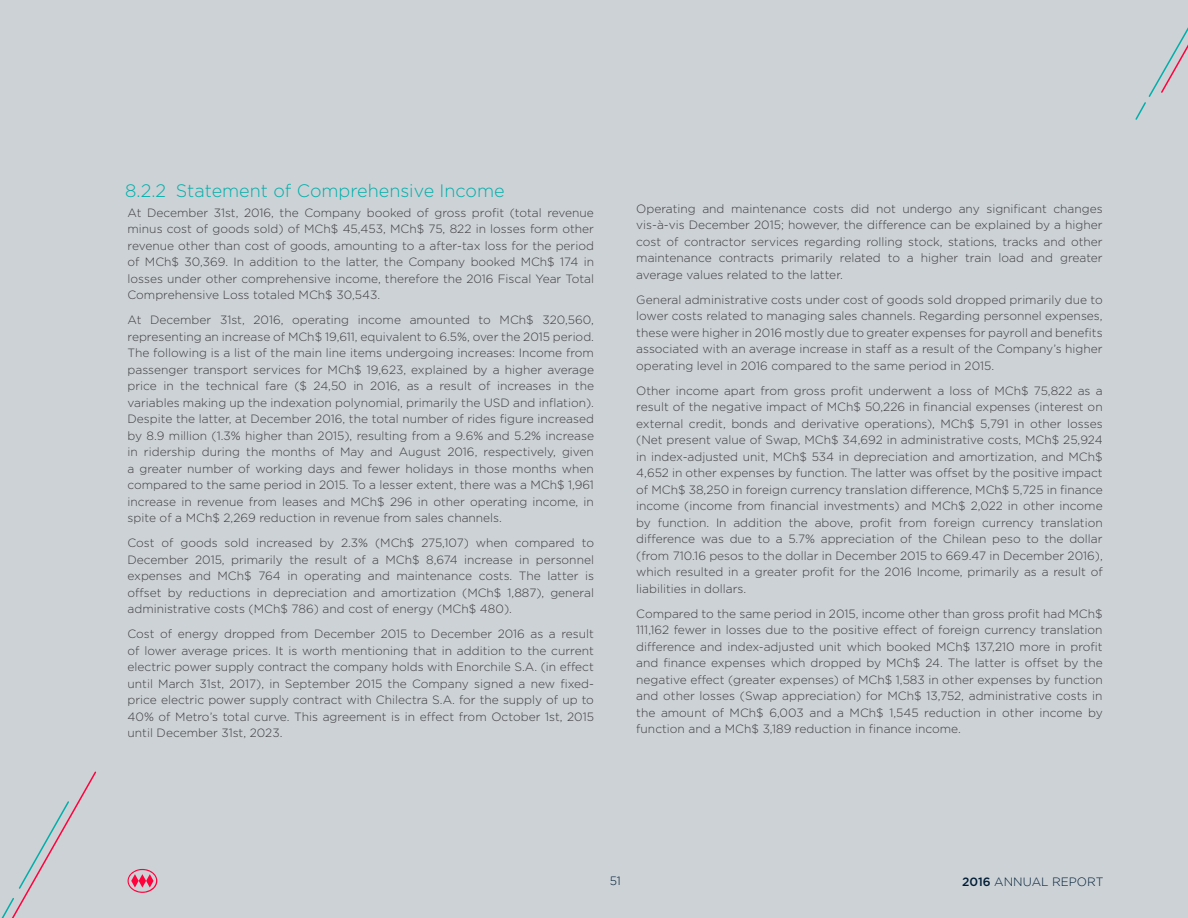
<style>
.page{position:relative;width:1188px;height:918px;background:#ccd2d6}
.page>*{position:absolute;margin:0;border:0;box-sizing:border-box;transform-origin:0 0}
.t1{font:300 18px "Gotham";color:#00afaa}
.t2{font:300 12px/16.5px "Gotham";color:#3e3d40;text-align:justify}
.t3{font:300 12px "Gotham";color:#001d36}
.s1{font-weight:500}
</style>
<div class="page">
<svg style="left:128px;top:869px;width:29px;height:24px"></svg>
<svg style="left:1135px;top:27px;width:53px;height:93px"></svg>
<svg style="left:1px;top:771px;width:95px;height:147px"></svg>
<h1 class="t1" style="left:125px;top:181px;width:381px">8.2.2 Statement of Comprehensive Income</h1>
<p class="t2" style="left:128px;top:204px;width:468px">At December 31st, 2016, the Company booked of gross profit (total revenue minus cost of goods sold) of MCh$ 45,453, MCh$ 75, 822 in losses form other revenue other than cost of goods, amounting to a after-tax loss for the period of MCh$ 30,369. In addition to the latter, the Company booked MCh$ 174 in losses under other comprehensive income, therefore the 2016 Fiscal Year Total Comprehensive Loss totaled MCh$ 30,543.</p>
<p class="t2" style="left:128px;top:312px;width:468px">At December 31st, 2016, operating income amounted to MCh$ 320,560, representing an increase of MCh$ 19,611, equivalent to 6.5%, over the 2015 period.<br>The following is a list of the main line items undergoing increases: Income from passenger transport services for MCh$ 19,623, explained by a higher average price in the technical fare ($ 24,50 in 2016, as a result of increases in the variables making up the indexation polynomial, primarily the USD and inflation).<br>Despite the latter, at December 2016, the total number of rides figure increased by 8.9 million (1.3% higher than 2015), resulting from a 9.6% and 5.2% increase in ridership during the months of May and August 2016, respectively, given a greater number of working days and fewer holidays in those months when compared to the same period in 2015. To a lesser extent, there was a MCh$ 1,961 increase in revenue from leases and MCh$ 296 in other operating income, in spite of a MCh$ 2,269 reduction in revenue from sales channels.</p>
<p class="t2" style="left:128px;top:535px;width:468px">Cost of goods sold increased by 2.3% (MCh$ 275,107) when compared to December 2015, primarily the result of a MCh$ 8,674 increase in personnel expenses and MCh$ 764 in operating and maintenance costs. The latter is offset by reductions in depreciation and amortization (MCh$ 1,887), general administrative costs (MCh$ 786) and cost of energy (MCh$ 480).</p>
<p class="t2" style="left:128px;top:626px;width:468px">Cost of energy dropped from December 2015 to December 2016 as a result of lower average prices. It is worth mentioning that in addition to the current electric power supply contract the company holds with Enorchile S.A. (in effect until March 31st, 2017), in September 2015 the Company signed a new fixed&shy;price electric power supply contract with Chilectra S.A. for the supply of up to 40% of Metro’s total curve. This agreement is in effect from October 1st, 2015 until December 31st, 2023.</p>
<p class="t2" style="left:636px;top:200px;width:468px">Operating and maintenance costs did not undergo any significant changes vis-à-vis December 2015; however, the difference can be explained by a higher cost of contractor services regarding rolling stock, stations, tracks and other maintenance contracts primarily related to a higher train load and greater average values related to the latter.</p>
<p class="t2" style="left:636px;top:291px;width:468px">General administrative costs under cost of goods sold dropped primarily due to lower costs related to managing sales channels. Regarding personnel expenses, these were higher in 2016 mostly due to greater expenses for payroll and benefits associated with an average increase in staff as a result of the Company’s higher operating level in 2016 compared to the same period in 2015.</p>
<p class="t2" style="left:636px;top:382px;width:468px">Other income apart from gross profit underwent a loss of MCh$ 75,822 as a result of the negative impact of MCh$ 50,226 in financial expenses (interest on external credit, bonds and derivative operations), MCh$ 5,791 in other losses (Net present value of Swap, MCh$ 34,692 in administrative costs, MCh$ 25,924 in index-adjusted unit, MCh$ 534 in depreciation and amortization, and MCh$ 4,652 in other expenses by function. The latter was offset by the positive impact of MCh$ 38,250 in foreign currency translation difference, MCh$ 5,725 in finance income (income from financial investments) and MCh$ 2,022 in other income by function. In addition the above, profit from foreign currency translation difference was due to a 5.7% appreciation of the Chilean peso to the dollar (from 710.16 pesos to the dollar in December 2015 to 669.47 in December 2016), which resulted in a greater profit for the 2016 Income, primarily as a result of liabilities in dollars.</p>
<p class="t2" style="left:636px;top:605px;width:468px">Compared to the same period in 2015, income other than gross profit had MCh$ 111,162 fewer in losses due to the positive effect of foreign currency translation difference and index-adjusted unit which booked MCh$ 137,210 more in profit and finance expenses which dropped by MCh$ 24. The latter is offset by the negative effect (greater expenses) of MCh$ 1,583 in other expenses by function and other losses (Swap appreciation) for MCh$ 13,752, administrative costs in the amount of MCh$ 6,003 and a MCh$ 1,545 reduction in other income by function and a MCh$ 3,189 reduction in finance income.</p>
<p class="t3" style="left:610px;top:874px;width:13px">51</p>
<p class="t3" style="left:962px;top:875px;width:143px"><span class="s1">2016</span> ANNUAL REPORT</p>
</div>
